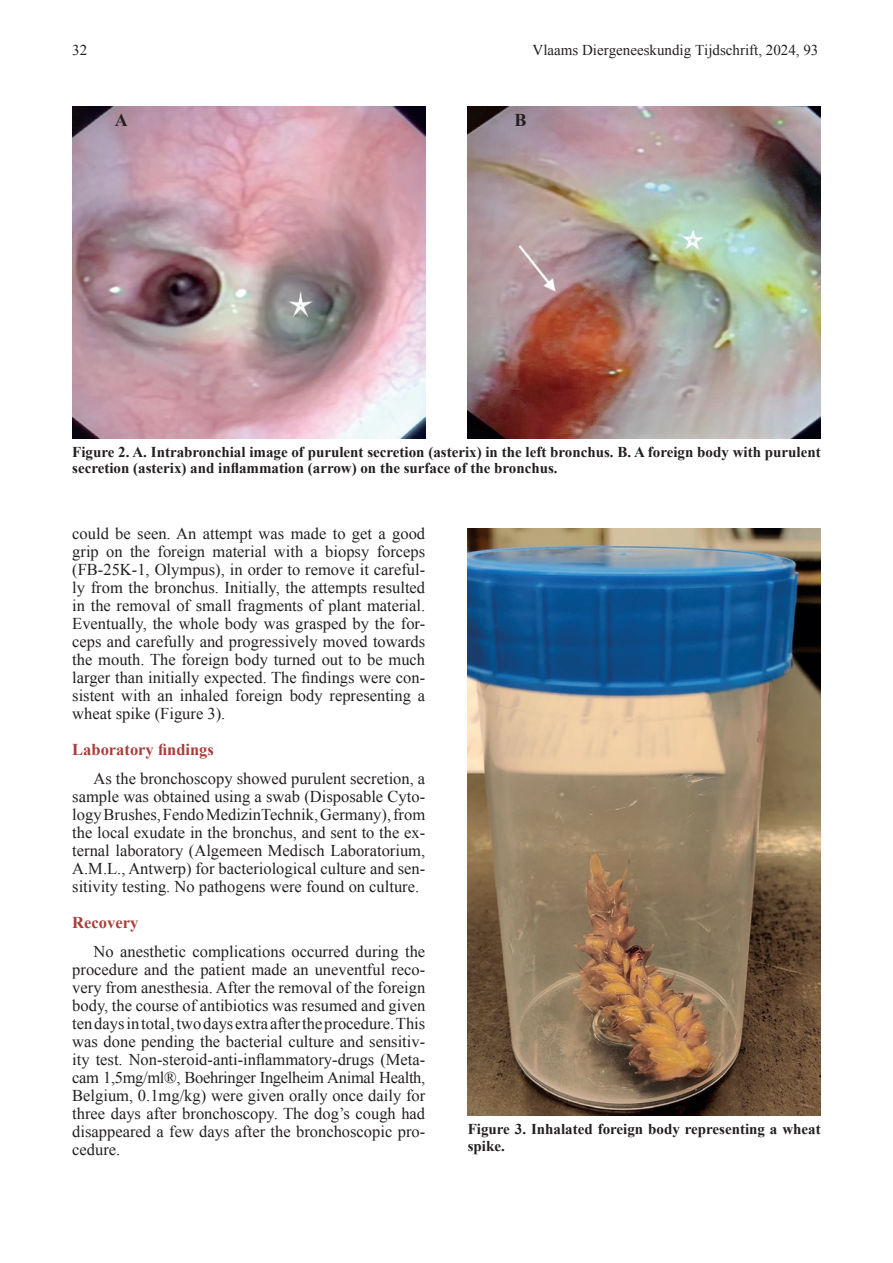
<style>
.page{position:relative;width:893px;height:1263px;background:#fff}
.page>*{position:absolute;margin:0;border:0;box-sizing:border-box;transform-origin:0 0}
.Hoofdtekst{font:700 18px "Times New Roman";color:#231f20}
.Hoofdtekst-2{font:16.5px/18px "Times New Roman";color:#231f20;text-align:justify}
.Hoofdtekst-3{font:700 16.5px "Times New Roman";color:#aa3c39}
.Hoofdtekst-4{font:700 15px/16.5px "Times New Roman";color:#231f20}
.t1{font:15px "Times New Roman";color:#231f20}
</style>
<div class="page">
<img style="left:72px;top:106px;width:353px;height:332px">
<img style="left:468px;top:106px;width:353px;height:332px">
<img style="left:468px;top:528px;width:353px;height:587px">
<p class="t1" style="left:72px;top:40px;width:16px">32</p>
<p class="t1" style="left:533px;top:40px;width:287px">Vlaams Diergeneeskundig Tijdschrift, 2024, 93</p>
<p class="Hoofdtekst" style="left:115px;top:108px;width:14px">A</p>
<p class="Hoofdtekst" style="left:514px;top:108px;width:14px">B</p>
<p class="Hoofdtekst-4" style="left:72px;top:443px;width:750px">Figure 2. A. Intrabronchial image of purulent secretion (asterix) in the left bronchus. B. A foreign body with purulent secretion (asterix) and inflammation (arrow) on the surface of the bronchus.</p>
<p class="Hoofdtekst-2" style="left:72px;top:525px;width:354px">could be seen. An attempt was made to get a good grip on the foreign material with a biopsy forceps (FB-25K-1, Olympus), in order to remove it careful&shy;ly from the bronchus. Initially, the attempts resulted in the removal of small fragments of plant material.<br>Eventually, the whole body was grasped by the for&shy;ceps and carefully and progressively moved towards the mouth. The foreign body turned out to be much larger than initially expected. The findings were con&shy;sistent with an inhaled foreign body representing a wheat spike (Figure 3).</p>
<p class="Hoofdtekst-3" style="left:72px;top:738px;width:143px">Laboratory findings</p>
<p class="Hoofdtekst-2" style="left:72px;top:769px;width:354px;text-indent:21px">As the bronchoscopy showed purulent secretion, a sample was obtained using a swab (Disposable Cyto&shy;logy Brushes, Fendo MedizinTechnik, Germany), from the local exudate in the bronchus, and sent to the ex&shy;ternal laboratory (Algemeen Medisch Laboratorium, A.M.L., Antwerp) for bacteriological culture and sen&shy;sitivity testing. No pathogens were found on culture.</p>
<p class="Hoofdtekst-3" style="left:72px;top:911px;width:67px">Recovery</p>
<p class="Hoofdtekst-2" style="left:72px;top:942px;width:354px;text-indent:21px">No anesthetic complications occurred during the procedure and the patient made an uneventful reco&shy;very from anesthesia. After the removal of the foreign body, the course of antibiotics was resumed and given ten days in total, two days extra after the procedure. This was done pending the bacterial culture and sensitiv&shy;ity test. Non-steroid-anti-inflammatory-drugs (Meta&shy;cam 1,5mg/ml®, Boehringer Ingelheim Animal Health, Belgium, 0.1mg/kg) were given orally once daily for three days after bronchoscopy. The dog’s cough had disappeared a few days after the bronchoscopic pro&shy;cedure.</p>
<p class="Hoofdtekst-4" style="left:468px;top:1120px;width:354px">Figure 3. Inhalated foreign body representing a wheat spike.</p>
</div>
